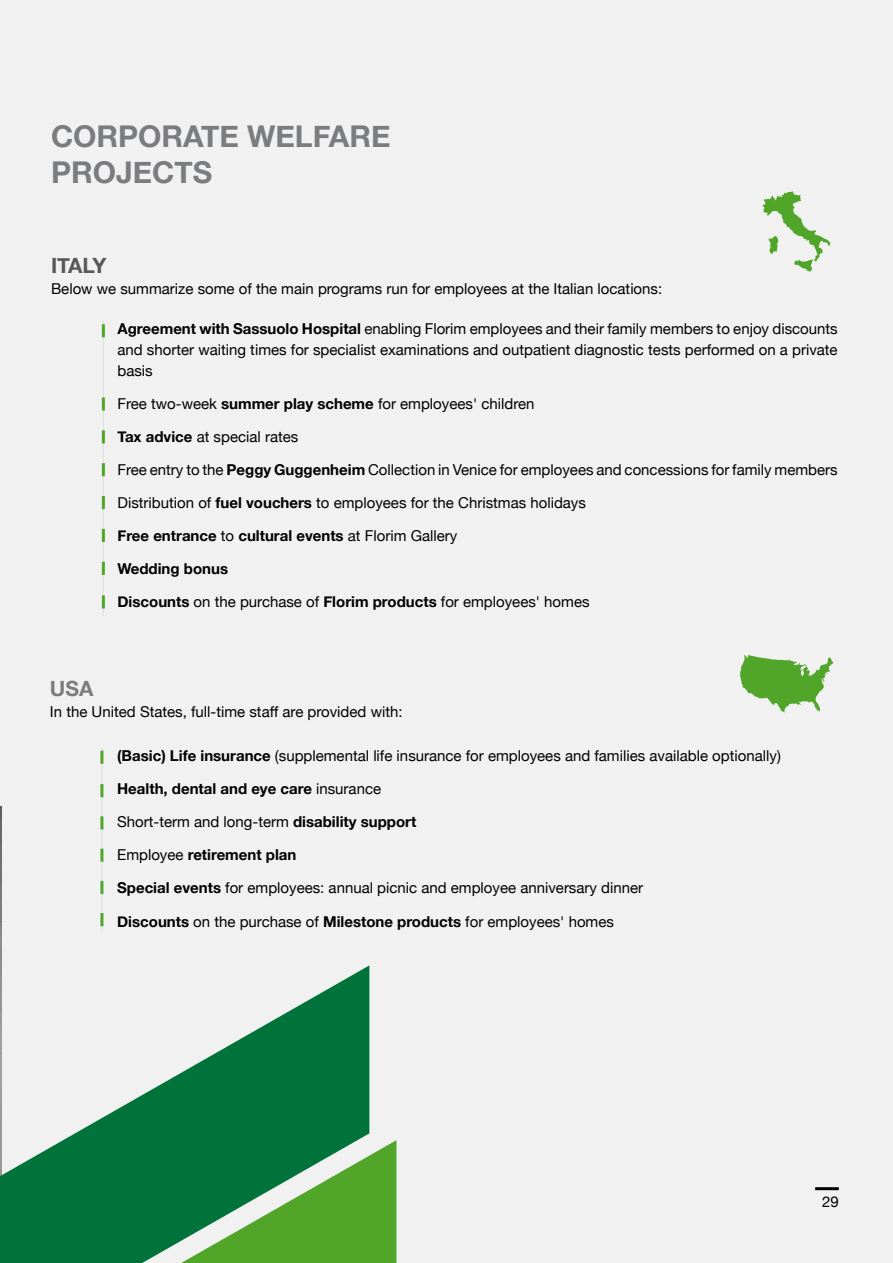
<style>
.page{position:relative;width:893px;height:1263px;background:#f1f1f2}
.page>*{position:absolute;margin:0;border:0;box-sizing:border-box;transform-origin:0 0}
.t1{font:700 30px/36px "Helvetica Neue";color:#7b7c7e}
.t2{font:700 21px "Helvetica Neue";letter-spacing:-.045em;color:#58585a}
.t3{font:700 21px "Helvetica Neue";color:#7b7c7e}
.t4{font:15px/21px "Helvetica Neue";color:#000;text-align:justify}
.t5{font:700 15px "Helvetica Neue";color:#000}
.s1{font-weight:700}
.s2{font-weight:400}
</style>
<div class="page">
<img style="left:0;top:806px;width:1px;height:159px">
<svg style="left:739px;top:655px;width:95px;height:57px"></svg>
<svg style="left:762px;top:191px;width:68px;height:80px"></svg>
<hr style="left:103px;top:321px;width:1px;height:295px;background:#d7dada">
<hr style="left:102px;top:748px;width:1px;height:184px;background:#d7dada">
<svg style="left:102px;top:324px;width:3px;height:13px"></svg>
<svg style="left:100px;top:751px;width:3px;height:13px"></svg>
<hr style="left:102px;top:397px;width:3px;height:14px;background:#51a629">
<svg style="left:100px;top:784px;width:3px;height:13px"></svg>
<svg style="left:102px;top:430px;width:3px;height:13px"></svg>
<svg style="left:100px;top:816px;width:3px;height:13px"></svg>
<svg style="left:102px;top:463px;width:3px;height:13px"></svg>
<svg style="left:100px;top:849px;width:3px;height:13px"></svg>
<svg style="left:102px;top:496px;width:3px;height:13px"></svg>
<svg style="left:100px;top:881px;width:3px;height:13px"></svg>
<svg style="left:102px;top:529px;width:3px;height:13px"></svg>
<svg style="left:100px;top:913px;width:3px;height:13px"></svg>
<svg style="left:102px;top:562px;width:3px;height:13px"></svg>
<svg style="left:102px;top:595px;width:3px;height:13px"></svg>
<svg style="left:369px;top:1140px;width:27px;height:123px"></svg>
<svg style="left:0;top:965px;width:369px;height:298px;fill:#00733b"></svg>
<hr style="left:815px;top:1187px;width:24px;height:3px;background:#000">
<h1 class="t1" style="left:51px;top:119px;width:341px">CORPORATE WELFARE<br>PROJECTS</h1>
<h2 class="t2" style="left:51px;top:249px;width:57px">ITALY</h2>
<p class="t4" style="left:51px;top:279px;width:613px">Below we summarize some of the main programs run for employees at the Italian locations:</p>
<p class="t4" style="left:118px;top:319px;width:722px"><span class="s1">Agreement with Sassuolo Hospital</span> enabling Florim employees and their family members to enjoy discounts and shorter waiting times for specialist examinations and outpatient diagnostic tests performed on a private basis</p>
<p class="t4" style="left:118px;top:394px;width:418px">Free two-week <span class="s1">summer play scheme</span> for employees' children</p>
<p class="t4" style="left:118px;top:427px;width:182px"><span class="s1">Tax advice</span> at special rates</p>
<p class="t4" style="left:118px;top:460px;width:722px">Free entry to the <span class="s1">Peggy Guggenheim</span> Collection in Venice for employees and concessions for family members</p>
<p class="t4" style="left:118px;top:493px;width:470px">Distribution of <span class="s1">fuel vouchers</span> to employees for the Christmas holidays</p>
<p class="t5" style="left:118px;top:523px;width:341px">Free entrance <span class="s2">to</span> cultural events <span class="s2">at Florim Gallery</span></p>
<p class="t5" style="left:118px;top:556px;width:112px">Wedding bonus</p>
<p class="t4" style="left:118px;top:592px;width:473px"><span class="s1">Discounts</span> on the purchase of <span class="s1">Florim products</span> for employees' homes</p>
<h2 class="t3" style="left:50px;top:672px;width:45px">USA</h2>
<p class="t4" style="left:50px;top:702px;width:354px">In the United States, full-time staff are provided with:</p>
<p class="t4" style="left:117px;top:746px;width:665px"><span class="s1">(Basic) Life insurance</span> (supplemental life insurance for employees and families available optionally)</p>
<p class="t5" style="left:117px;top:777px;width:265px">Health, dental and eye care <span class="s2">insurance</span></p>
<p class="t4" style="left:117px;top:812px;width:301px">Short-term and long-term <span class="s1">disability support</span></p>
<p class="t5" style="left:117px;top:843px;width:181px"><span class="s2">Employee</span> retirement plan</p>
<p class="t4" style="left:117px;top:878px;width:527px"><span class="s1">Special events</span> for employees: annual picnic and employee anniversary dinner</p>
<p class="t4" style="left:117px;top:911px;width:498px"><span class="s1">Discounts</span> on the purchase of <span class="s1">Milestone products</span> for employees' homes</p>
<p class="t4" style="left:822px;top:1192px;width:18px">29</p>
</div>
